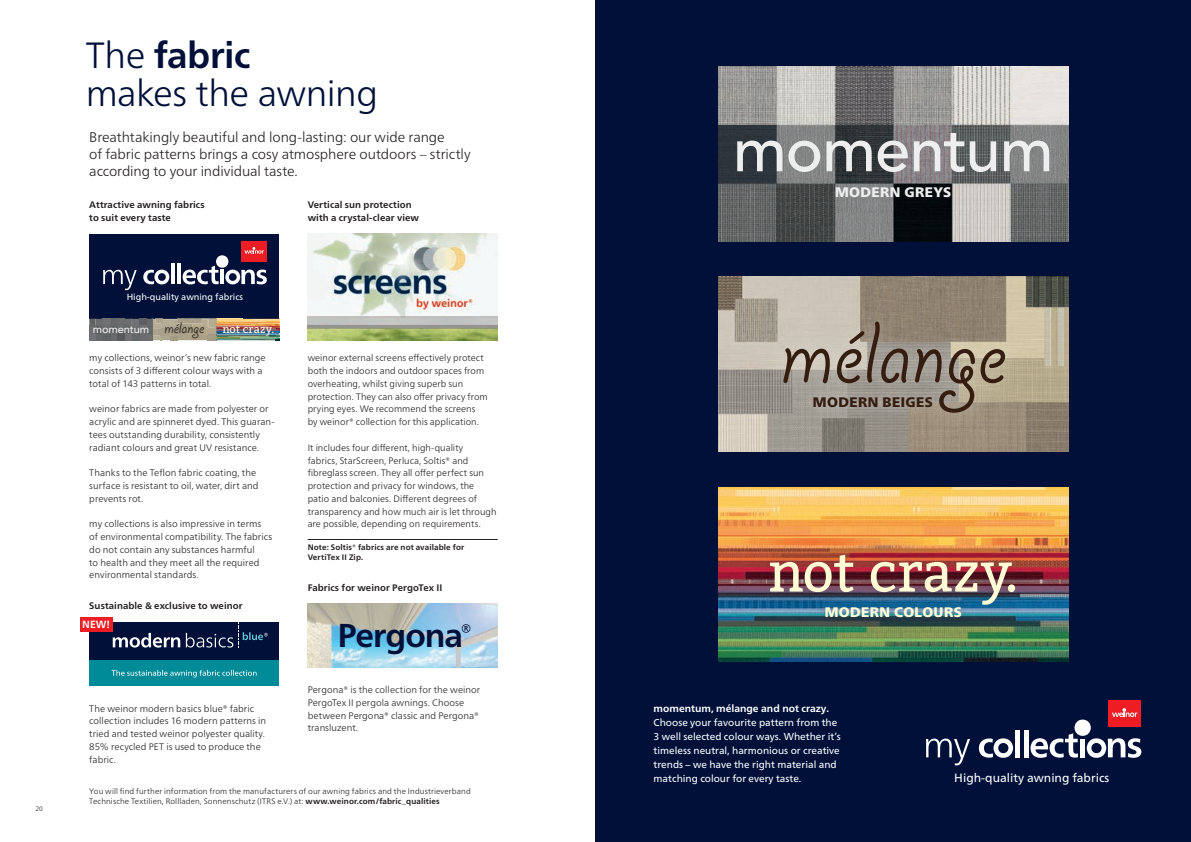
<style>
.page{position:relative;width:1191px;height:842px;background:#fff}
.page>*{position:absolute;margin:0;border:0;box-sizing:border-box;transform-origin:0 0}
.t1{font:97.6px "Giddyup Std";color:#351d10}
.t2{font:500 63.1px "Avenir";letter-spacing:-.015em;color:#eeeeef}
.t3{font:55px "Bitter";letter-spacing:-.01em;color:#fffbd4}
.t4{font:300 36.5px/38.3px "Frutiger Neue LTW1 G";letter-spacing:-.015em;color:#001039}
.t5{font:700 33.1px "Frutiger Neue LTW1 G";letter-spacing:-.03em;color:#001039}
.t6{font:300 14px/17px "Frutiger Neue LTW1 G";letter-spacing:-.005em;color:#231f20}
.t7{font:900 13.8px "Frutiger Neue LTW1 G";letter-spacing:.025em;color:#fffcda}
.t8{font:900 13.8px "Frutiger Neue LTW1 G";letter-spacing:.03em;color:#351d10}
.t9{font:900 13.8px "Frutiger Neue LTW1 G";letter-spacing:.03em;color:#eeeeef}
.t10{font:12px "Frutiger Neue LTW1 G";color:#fff}
.t11{font:11px "Bitter";letter-spacing:.01em;color:#fffce3}
.t12{font:700 10.5px "Frutiger Neue LTW1 G";color:#fff}
.t13{font:700 10.2px "Frutiger Neue LTW1 G";color:#fff}
.t14{font:10px/14.2px "Frutiger Neue LTW1 G";color:#fff}
.t15{font:300 9.5px/12.8px "Frutiger Neue LTW1 G";letter-spacing:.005em;color:#231f20}
.t16{font:700 9.5px/12.8px "Frutiger Neue LTW1 G";letter-spacing:.005em;color:#231f20}
.t17{font:300 9.4px/12.8px "Frutiger Neue LTW1 G";letter-spacing:.005em;color:#231f20}
.t18{font:9px "Frutiger Neue LTW1 G";color:#fff}
.t19{font:300 8px/10px "Frutiger Neue LTW1 G";letter-spacing:.01em;color:#231f20}
.t20{font:700 8px/9.9px "Frutiger Neue LTW1 G";letter-spacing:.015em;color:#231f20}
.t21{font:300 6.5px "Frutiger Neue LTW1 G";color:#231f20}
.s1{font-weight:700}
.s2{font-family:"Avenir";font-weight:500;color:#eeeeef}
.s3{font-family:"Giddyup Std";font-size:17.1px;color:#231f20}
</style>
<div class="page">
<div style="left:595px;top:0;width:596px;height:842px;background:#001039"></div>
<div style="left:89px;top:234px;width:190px;height:85px;background:#001039"></div>
<img style="left:215px;top:318px;width:64px;height:1px">
<svg style="left:89px;top:319px;width:190px;height:22px;background:#91897b"></svg>
<div style="left:241px;top:241px;width:25px;height:20px;background:#ee1d23"></div>
<svg style="left:244px;top:247px;width:20px;height:7px"></svg>
<div style="left:216px;top:255px;width:12px;height:13px;background:#fff;border-radius:50%"></div>
<svg style="left:103px;top:270px;width:34px;height:20px"></svg>
<svg style="left:143px;top:270px;width:26px;height:14px"></svg>
<hr style="left:171px;top:263px;width:3px;height:21px;background:#fff">
<hr style="left:177px;top:263px;width:4px;height:21px;background:#fff">
<svg style="left:183px;top:266px;width:36px;height:18px"></svg>
<hr style="left:220px;top:270px;width:4px;height:14px;background:#fff">
<svg style="left:225px;top:270px;width:42px;height:14px"></svg>
<img style="left:718px;top:67px;width:350px;height:174px">
<img style="left:718px;top:277px;width:350px;height:175px">
<div style="left:766px;top:305px;width:256px;height:125px;background:#fff;opacity:.5"></div>
<img style="left:718px;top:487px;width:350px;height:175px">
<div style="left:813px;top:594px;width:160px;height:36px;background:#231f20;opacity:.4"></div>
<div style="left:753px;top:538px;width:279px;height:85px;background:#231f20;opacity:.3"></div>
<div style="left:1107px;top:700px;width:33px;height:27px;background:#ee1d23"></div>
<svg style="left:1112px;top:708px;width:25px;height:9px"></svg>
<div style="left:1074px;top:719px;width:16px;height:17px;background:#fff;border-radius:50%"></div>
<svg style="left:926px;top:738px;width:44px;height:27px"></svg>
<svg style="left:979px;top:738px;width:34px;height:20px"></svg>
<div style="left:1015px;top:730px;width:5px;height:27px;background:#fff"></div>
<div style="left:1023px;top:730px;width:5px;height:27px;background:#fff"></div>
<svg style="left:1030px;top:733px;width:48px;height:25px"></svg>
<div style="left:1080px;top:739px;width:5px;height:18px;background:#fff"></div>
<svg style="left:1086px;top:738px;width:55px;height:20px"></svg>
<hr style="left:308px;top:539px;width:189px;height:1px;background:#231f20">
<img style="left:308px;top:234px;width:189px;height:106px">
<div style="left:261px;top:543px;width:280px;height:191px;background:#fff;opacity:.75"></div>
<div style="left:89px;top:622px;width:190px;height:38px;background:#001039"></div>
<svg style="left:113px;top:622px;width:155px;height:25px"></svg>
<div style="left:89px;top:660px;width:190px;height:26px;background:#008b98"></div>
<svg style="left:112px;top:670px;width:144px;height:7px"></svg>
<div style="left:80px;top:617px;width:32px;height:15px;background:#ee1d23"></div>
<p class="t21" style="left:35px;top:805px;width:9px">20</p>
<h3 class="t4" style="left:86px;top:36px;width:294px">The <span class="s1">fabric<br></span>makes the awning</h3>
<h3 class="t6" style="left:89px;top:129px;width:383px">Breathtakingly beautiful and long-lasting: our wide range<br>of fabric patterns brings a cosy atmosphere outdoors – strictly according to your individual taste.</h3>
<p class="t16" style="left:308px;top:199px;width:113px">Vertical sun protection with a crystal-clear view</p>
<p class="t16" style="left:89px;top:199px;width:117px">Attractive awning fabrics to suit every taste</p>
<p class="t18" style="left:127px;top:292px;width:118px">High-quality awning fabrics</p>
<p class="t11" style="left:93px;top:321px;width:183px"><span class="s2">momentum</span> <span class="s3">mélange</span> not crazy.</p>
<p class="t15" style="left:89px;top:352px;width:178px">my collections, weinor’s new fabric range consists of 3 different colour ways with a total of 143 patterns in total.</p>
<p class="t15" style="left:89px;top:403px;width:187px">weinor fabrics are made from polyester or acrylic and are spinneret dyed. This guaran&shy;tees outstanding durability, consistently radiant colours and great UV resistance.</p>
<p class="t15" style="left:89px;top:466px;width:171px">Thanks to the Teflon fabric coating, the surface is resistant to oil, water, dirt and prevents rot.</p>
<p class="t15" style="left:89px;top:517px;width:184px">my collections is also impressive in terms of environmental compatibility. The fabrics do not contain any substances harmful<br>to health and they meet all the required environmental standards.</p>
<p class="t16" style="left:89px;top:600px;width:155px">Sustainable &amp; exclusive to weinor</p>
<p class="t12" style="left:82px;top:618px;width:29px">NEW!</p>
<p class="t15" style="left:89px;top:702px;width:178px">The weinor modern basics blue® fabric collection includes 16 modern patterns in tried and tested weinor polyester quality.<br>85% recycled PET is used to produce the fabric.</p>
<p class="t17" style="left:308px;top:352px;width:182px">weinor external screens effectively protect both the indoors and outdoor spaces from overheating, whilst giving superb sun protection. They can also offer privacy from prying eyes. We recommend the screens<br>by weinor® collection for this application.</p>
<p class="t17" style="left:308px;top:441px;width:190px">It includes four different, high-quality<br>fabrics, StarScreen, Perluca, Soltis® and fibreglass screen. They all offer perfect sun protection and privacy for windows, the patio and balconies. Different degrees of transparency and how much air is let through are possible, depending on requirements.</p>
<p class="t20" style="left:308px;top:542px;width:158px">Note: Soltis® fabrics are not available for<br>VertiTex II Zip.</p>
<p class="t16" style="left:308px;top:581px;width:136px">Fabrics for weinor PergoTex II</p>
<h3 class="t5" style="left:337px;top:615px;width:136px">Pergona<sup>®</sup></h3>
<p class="t15" style="left:308px;top:683px;width:174px">Pergona® is the collection for the weinor<br>PergoTex II pergola awnings. Choose between Pergona® classic and Pergona® transluzent.</p>
<p class="t19" style="left:89px;top:786px;width:383px">You will find further information from the manufacturers of our awning fabrics and the Industrieverband<br>Technische Textilien, Rollladen, Sonnenschutz (ITRS e.V.) at: <span class="s1">www.weinor.com/fabric_qualities</span></p>
<h2 class="t2" style="left:733px;top:95px;width:322px">momentum</h2>
<h3 class="t9" style="left:835px;top:181px;width:118px">MODERN GREYS</h3>
<h1 class="t1" style="left:780px;top:300px;width:227px">mélange</h1>
<h3 class="t8" style="left:813px;top:392px;width:121px">MODERN BEIGES</h3>
<h3 class="t3" style="left:768px;top:533px;width:252px">not crazy.</h3>
<h3 class="t7" style="left:824px;top:602px;width:139px">MODERN COLOURS</h3>
<p class="t13" style="left:653px;top:702px;width:177px">momentum, mélange and not crazy.</p>
<p class="t14" style="left:653px;top:715px;width:189px">Choose your favourite pattern from the 3 well selected colour ways. Whether it’s timeless neutral, harmonious or creative trends – we have the right material and matching colour for every taste.</p>
<p class="t10" style="left:954px;top:771px;width:157px">High-quality awning fabrics</p>
</div>
